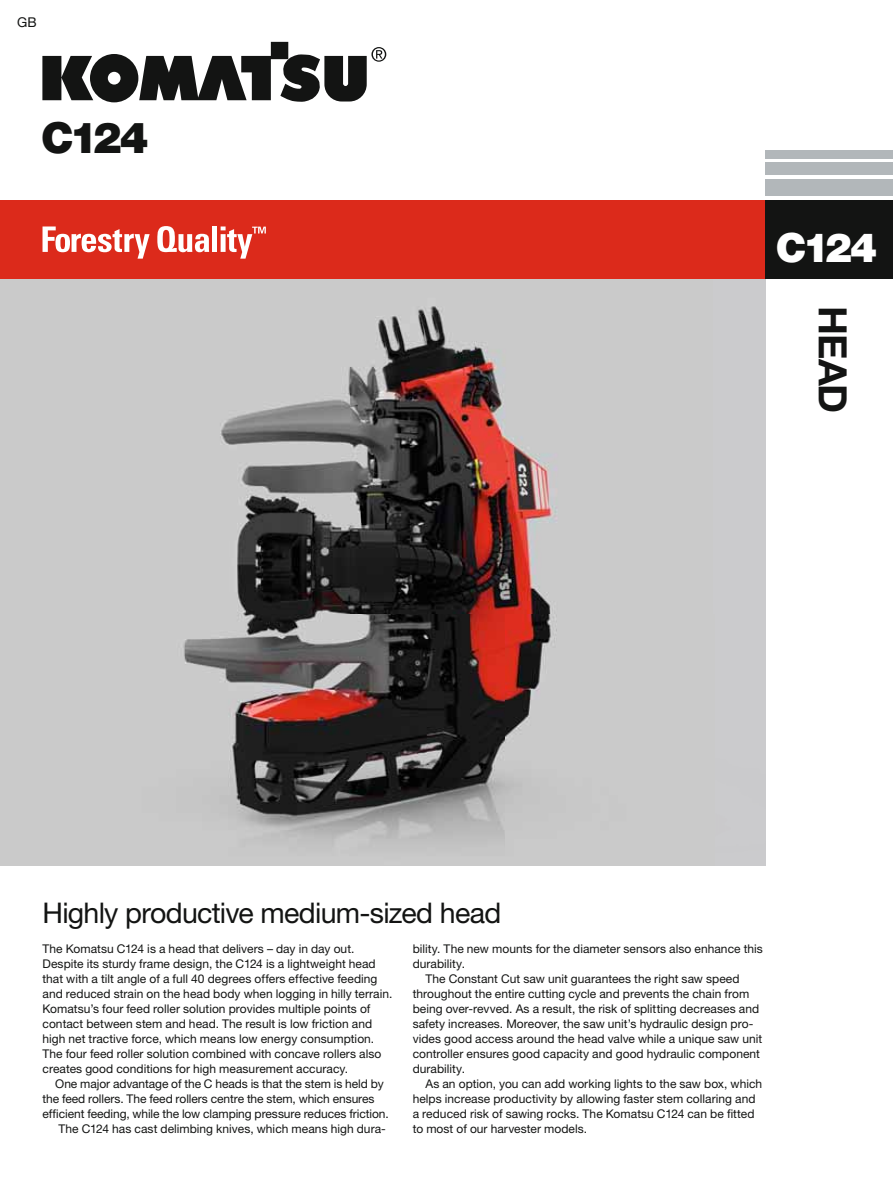
<style>
.page{position:relative;width:893px;height:1191px;background:#fff}
.page>*{position:absolute;margin:0;border:0;box-sizing:border-box;transform-origin:0 0}
.t1{font:900 42.9px "Helvetica Neue LT Std";color:#131413}
.t2{font:900 40.35px "Helvetica Neue LT Std";color:#fff}
.t3{font:700 39.15px "Helvetica Neue LT Std";color:#131413}
.t4{font:28.5px "Helvetica Neue LT Std";letter-spacing:-.025em;color:#131413}
.t5{font:13.5px "Helvetica Neue LT Std";color:#131413}
.t6{font:12px/15px "Helvetica Neue LT Std";color:#131413}
</style>
<div class="page">
<img style="left:0;top:279px;width:765px;height:586px">
<div style="left:0;top:200px;width:766px;height:79px;background:#dc2a1b"></div>
<svg style="left:42px;top:42px;width:344px;height:60px"></svg>
<div style="left:765px;top:179px;width:128px;height:17px;background:#b2b7ba"></div>
<div style="left:765px;top:162px;width:128px;height:13px;background:#b2b7ba"></div>
<div style="left:765px;top:150px;width:128px;height:8px;background:#b2b7ba"></div>
<div style="left:765px;top:200px;width:128px;height:79px;background:#131413"></div>
<svg style="left:43px;top:226px;width:107px;height:33px"></svg>
<svg style="left:157px;top:226px;width:52px;height:26px"></svg>
<div style="left:212px;top:226px;width:5px;height:26px;background:#fff"></div>
<svg style="left:221px;top:226px;width:45px;height:33px"></svg>
<p class="t5" style="left:17px;top:17px;width:21px">GB</p>
<h1 class="t1" style="left:41px;top:113px;width:109px">C124</h1>
<h2 class="t2" style="left:776px;top:225px;width:103px">C124</h2>
<h3 class="t3" style="left:847px;top:306px;width:109px;rotate:90deg">HEAD</h3>
<h3 class="t4" style="left:43px;top:902px;width:460px">Highly productive medium-sized head</h3>
<p class="t6" style="left:43px;top:942px;width:351px">The Komatsu C124 is a head that delivers – day in day out.<br>Despite its sturdy frame design, the C124 is a lightweight head that with a tilt angle of a full 40 degrees offers effective feeding and reduced strain on the head body when logging in hilly terrain.<br>Komatsu’s four feed roller solution provides multiple points of contact between stem and head. The result is low friction and high net tractive force, which means low energy consumption.<br>The four feed roller solution combined with concave rollers also creates good conditions for high measurement accuracy.</p>
<p class="t6" style="left:55px;top:1077px;width:330px">One major advantage of the C heads is that the stem is held by</p>
<p class="t6" style="left:43px;top:1092px;width:334px">the feed rollers. The feed rollers centre the stem, which ensures</p>
<p class="t6" style="left:43px;top:1107px;width:348px">efficient feeding, while the low clamping pressure reduces friction.</p>
<p class="t6" style="left:58px;top:1122px;width:329px">The C124 has cast delimbing knives, which means high dura-</p>
<p class="t6" style="left:413px;top:942px;width:352px">bility. The new mounts for the diameter sensors also enhance this</p>
<p class="t6" style="left:413px;top:957px;width:54px">durability.</p>
<p class="t6" style="left:425px;top:972px;width:316px">The Constant Cut saw unit guarantees the right saw speed</p>
<p class="t6" style="left:413px;top:987px;width:338px">throughout the entire cutting cycle and prevents the chain from</p>
<p class="t6" style="left:413px;top:1002px;width:348px">being over-revved. As a result, the risk of splitting decreases and</p>
<p class="t6" style="left:413px;top:1017px;width:342px">safety increases. Moreover, the saw unit’s hydraulic design pro-</p>
<p class="t6" style="left:413px;top:1032px;width:351px">vides good access around the head valve while a unique saw unit</p>
<p class="t6" style="left:413px;top:1047px;width:349px">controller ensures good capacity and good hydraulic component</p>
<p class="t6" style="left:413px;top:1062px;width:54px">durability.</p>
<p class="t6" style="left:425px;top:1077px;width:338px">As an option, you can add working lights to the saw box, which</p>
<p class="t6" style="left:413px;top:1092px;width:344px">helps increase productivity by allowing faster stem collaring and</p>
<p class="t6" style="left:413px;top:1107px;width:343px">a reduced risk of sawing rocks. The Komatsu C124 can be fitted</p>
<p class="t6" style="left:413px;top:1122px;width:176px">to most of our harvester models.</p>
</div>
